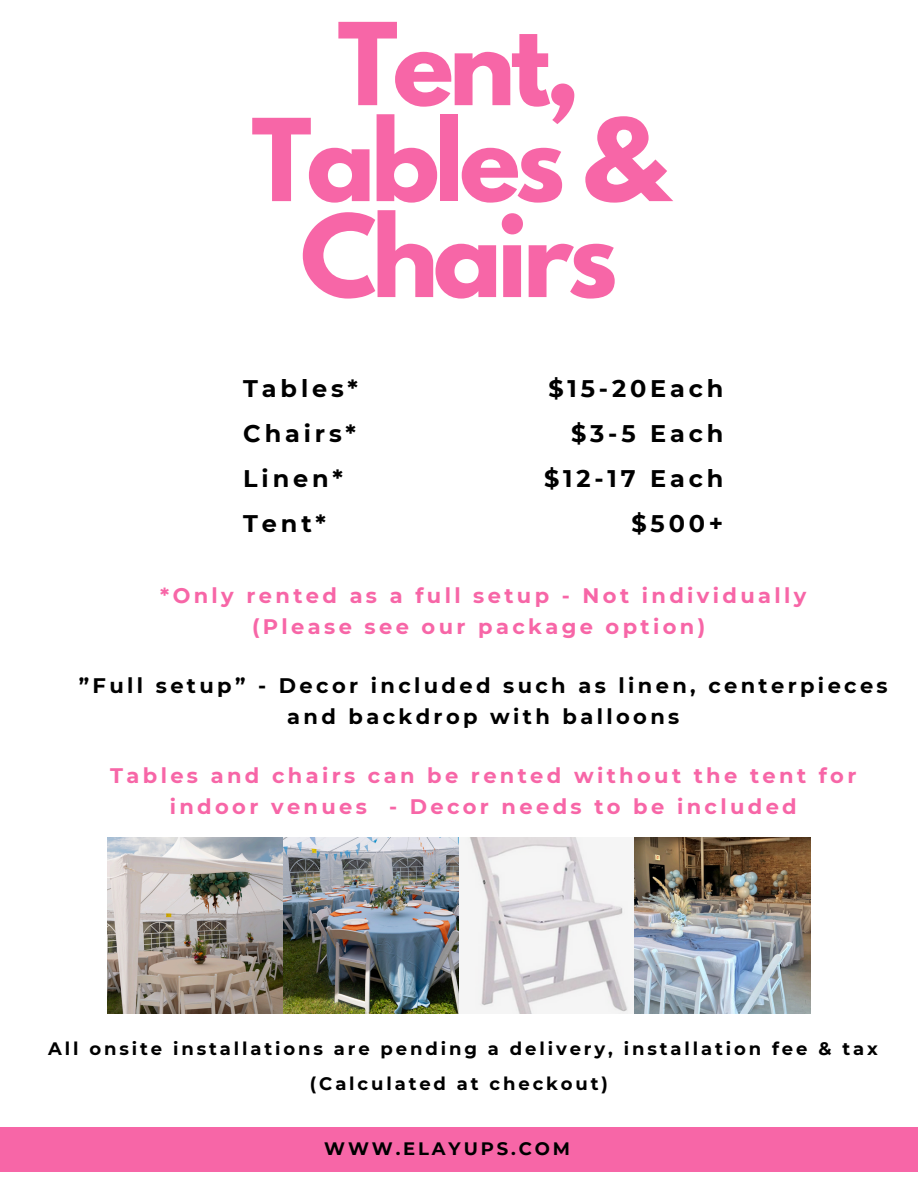
<style>
.page{position:relative;width:918px;height:1188px;background:#fff}
.page>*{position:absolute;margin:0;border:0;box-sizing:border-box;transform-origin:0 0}
.t1{font:700 100.95px/96px "League Spartan";letter-spacing:-.05em;color:#f766a7;text-align:center}
.t2{font:700 24px/45px "Montserrat";letter-spacing:.16em;color:#000}
.t3{font:700 21px/30.3px "Montserrat";letter-spacing:.16em;color:#f766a7;text-align:center}
.t4{font:700 21px/30.3px "Montserrat";letter-spacing:.16em;color:#000;text-align:center}
.t5{font:700 18px/34.8px "Montserrat";letter-spacing:.16em;color:#000;text-align:center}
</style>
<div class="page">
<div style="left:0;top:1127px;width:918px;height:45px;background:#f766a7"></div>
<img style="left:107px;top:838px;width:704px;height:175px">
<h2 class="t1" style="left:251px;top:29px;width:417px">Tent,<br>Tables &amp;<br>Chairs</h2>
<h1 class="t2" style="left:243px;top:366px;width:116px">Tables*<br>Chairs*<br>Linen*<br>Tent*</h1>
<h2 class="t2" style="left:544px;top:366px;width:181px;text-align:right">$15-20Each $3-5 Each $12-17 Each $500+</h2>
<p class="t3" style="left:160px;top:581px;width:648px">*Only rented as a full setup - Not individually</p>
<p class="t3" style="left:252px;top:611px;width:455px">(Please see our package option)</p>
<p class="t4" style="left:79px;top:671px;width:810px">”Full setup” - Decor included such as linen, centerpieces and backdrop with balloons</p>
<h4 class="t3" style="left:110px;top:761px;width:748px">Tables and chairs can be rented without the tent for indoor venues - Decor needs to be included</h4>
<h3 class="t5" style="left:48px;top:1031px;width:831px">All onsite installations are pending a delivery, installation fee &amp; tax (Calculated at checkout)</h3>
<p class="t5" style="left:324px;top:1131px;width:247px">WWW.ELAYUPS.COM</p>
</div>
